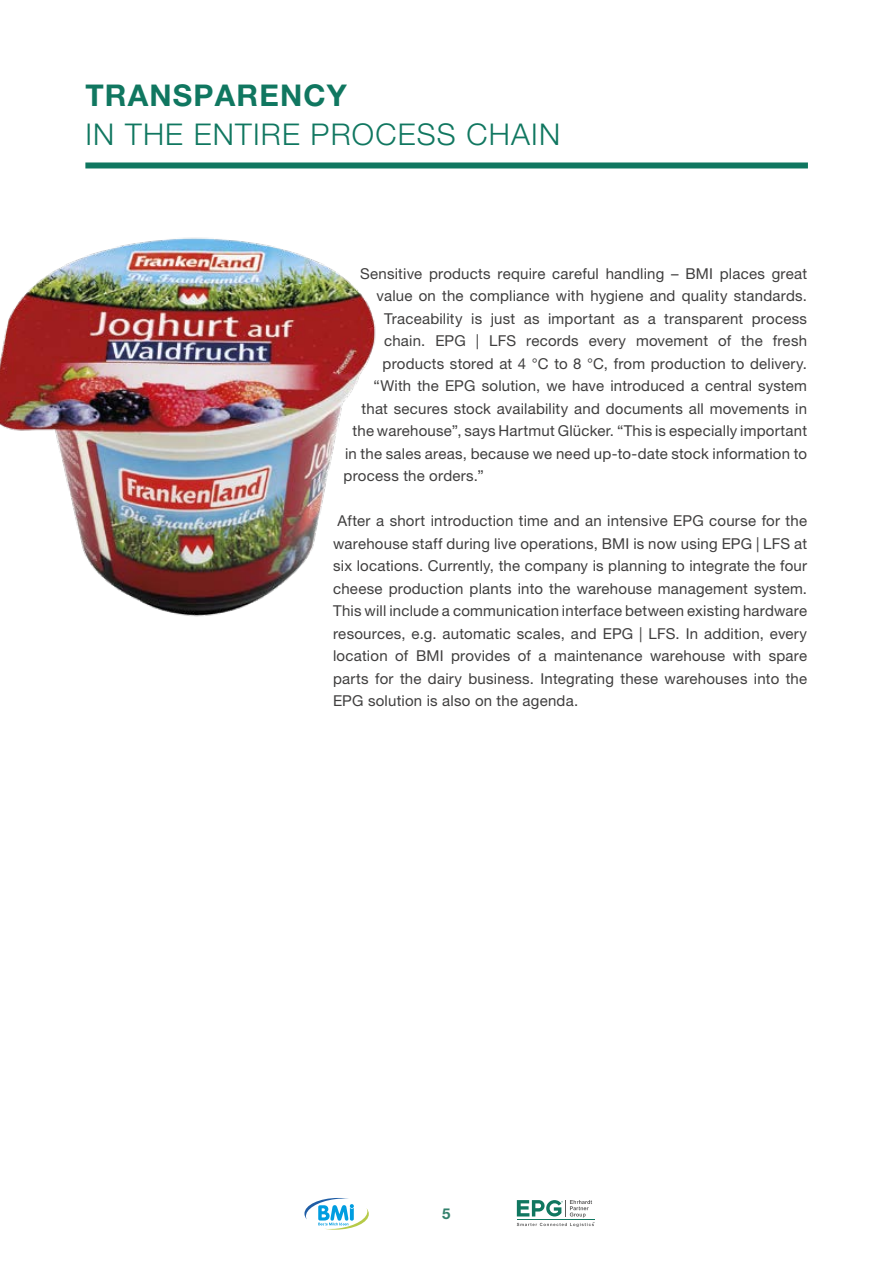
<style>
.page{position:relative;width:893px;height:1263px;background:#fff}
.page>*{position:absolute;margin:0;border:0;box-sizing:border-box;transform-origin:0 0}
.t1{font:300 30px "Helvetica Neue LT Pro";letter-spacing:.04em;color:#107760}
.t2{font:700 30px "Helvetica Neue LT Pro";letter-spacing:.04em;color:#107760}
.t3{font:15px/22.5px "Helvetica Neue LT Pro";letter-spacing:.015em;color:#3f3e3e;text-align:justify}
.t4{font:700 15px "Helvetica Neue LT Pro";color:#33816c}
</style>
<div class="page">
<svg style="left:517px;top:1200px;width:77px;height:27px"></svg>
<svg style="left:304px;top:1198px;width:65px;height:31px"></svg>
<div style="left:85px;top:162px;width:723px;height:6px;background:#107760"></div>
<img style="left:0;top:237px;width:376px;height:380px">
<h1 class="t2" style="left:85px;top:77px;width:263px">TRANSPARENCY</h1>
<h1 class="t1" style="left:85px;top:116px;width:476px">IN THE ENTIRE PROCESS CHAIN</h1>
<p class="t3" style="left:360px;top:262px;width:449px">Sensitive products require careful handling – BMI places great</p>
<p class="t3" style="left:377px;top:284px;width:432px">value on the compliance with hygiene and quality standards.</p>
<p class="t3" style="left:384px;top:307px;width:424px">Traceability is just as important as a transparent process</p>
<p class="t3" style="left:384px;top:329px;width:424px">chain. EPG | LFS records every movement of the fresh</p>
<p class="t3" style="left:383px;top:352px;width:426px">products stored at 4 °C to 8 °C, from production to delivery.</p>
<p class="t3" style="left:374px;top:374px;width:435px">“With the EPG solution, we have introduced a central system</p>
<p class="t3" style="left:362px;top:397px;width:447px">that secures stock availability and documents all movements in</p>
<p class="t3" style="left:353px;top:419px;width:456px">the warehouse”, says Hartmut Glücker. “This is especially important</p>
<p class="t3" style="left:345px;top:442px;width:463px">in the sales areas, because we need up-to-date stock information to</p>
<p class="t3" style="left:344px;top:464px;width:142px">process the orders.”</p>
<p class="t3" style="left:333px;top:509px;width:476px;text-indent:4px">After a short introduction time and an intensive EPG course for the warehouse staff during live operations, BMI is now using EPG | LFS at six locations. Currently, the company is planning to integrate the four cheese production plants into the warehouse management system.<br>This will include a communication interface between existing hardware resources, e.g. automatic scales, and EPG | LFS. In addition, every location of BMI provides of a maintenance warehouse with spare parts for the dairy business. Integrating these warehouses into the EPG solution is also on the agenda.</p>
<p class="t4" style="left:442px;top:1205px;width:10px">5</p>
</div>
